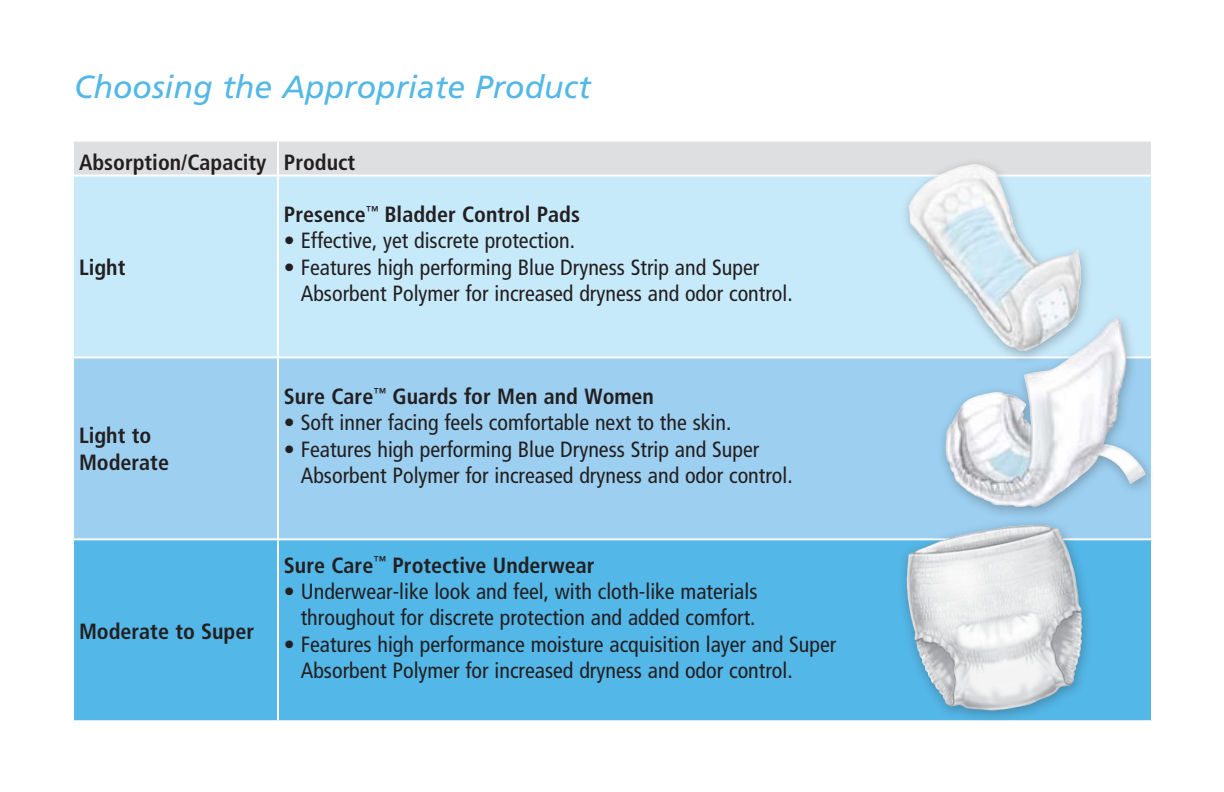
<style>
.page{position:relative;width:1224px;height:792px;background:#fff}
.page>*{position:absolute;margin:0;border:0;box-sizing:border-box;transform-origin:0 0}
.t1{font:italic 32px "Frutiger LT Std";color:#53b7e8}
.t2{font:condensed 22px/26.4px "Frutiger LT Std";color:#231f20}
.t3{font:700 condensed 22px/26.4px "Frutiger LT Std";color:#231f20}
</style>
<div class="page">
<div style="left:74px;top:142px;width:1077px;height:33px;background:#dedfe0"></div>
<div style="left:74px;top:177px;width:1077px;height:179px;background:#c7eafb"></div>
<div style="left:74px;top:358px;width:1077px;height:180px;background:#9ccff0"></div>
<div style="left:74px;top:540px;width:1077px;height:180px;background:#53b7e8"></div>
<hr style="left:277px;top:141px;width:2px;height:34px;background:#fff">
<hr style="left:277px;top:177px;width:2px;height:179px;background:#fff">
<hr style="left:277px;top:358px;width:2px;height:180px;background:#fff">
<hr style="left:277px;top:540px;width:2px;height:180px;background:#fff">
<div style="left:899px;top:156px;width:193px;height:207px;background:#231f20;opacity:.3"></div>
<img style="left:921px;top:164px;width:55px;height:24px">
<div style="left:936px;top:309px;width:220px;height:210px;background:#231f20;opacity:.3"></div>
<img style="left:1058px;top:318px;width:60px;height:48px">
<div style="left:897px;top:517px;width:196px;height:206px;background:#231f20;opacity:.3"></div>
<img style="left:906px;top:525px;width:177px;height:186px">
<h1 class="t1" style="left:74px;top:68px;width:518px">Choosing the Appropriate Product</h1>
<p class="t3" style="left:79px;top:149px;width:278px">Absorption/Capacity Product</p>
<p class="t3" style="left:79px;top:254px;width:48px">Light</p>
<p class="t3" style="left:284px;top:201px;width:298px">Presence<sup>™</sup> Bladder Control Pads</p>
<p class="t2" style="left:284px;top:228px;width:293px">• Effective, yet discrete protection.</p>
<p class="t2" style="left:301px;top:254px;width:493px;text-indent:-17px">• Features high performing Blue Dryness Strip and Super<br>Absorbent Polymer for increased dryness and odor control.</p>
<p class="t3" style="left:79px;top:423px;width:92px">Light to<br>Moderate</p>
<p class="t3" style="left:79px;top:618px;width:177px">Moderate to Super</p>
<p class="t3" style="left:284px;top:383px;width:372px">Sure Care<sup>™</sup> Guards for Men and Women</p>
<p class="t2" style="left:284px;top:410px;width:449px">• Soft inner facing feels comfortable next to the skin.</p>
<p class="t2" style="left:301px;top:436px;width:493px;text-indent:-17px">• Features high performing Blue Dryness Strip and Super<br>Absorbent Polymer for increased dryness and odor control.</p>
<p class="t3" style="left:284px;top:552px;width:312px">Sure Care<sup>™</sup> Protective Underwear</p>
<p class="t2" style="left:284px;top:578px;width:475px;text-align:right">• Underwear-like look and feel, with cloth-like materials throughout for discrete protection and added comfort.</p>
<p class="t2" style="left:301px;top:631px;width:537px;text-indent:-17px">• Features high performance moisture acquisition layer and Super<br>Absorbent Polymer for increased dryness and odor control.</p>
</div>
